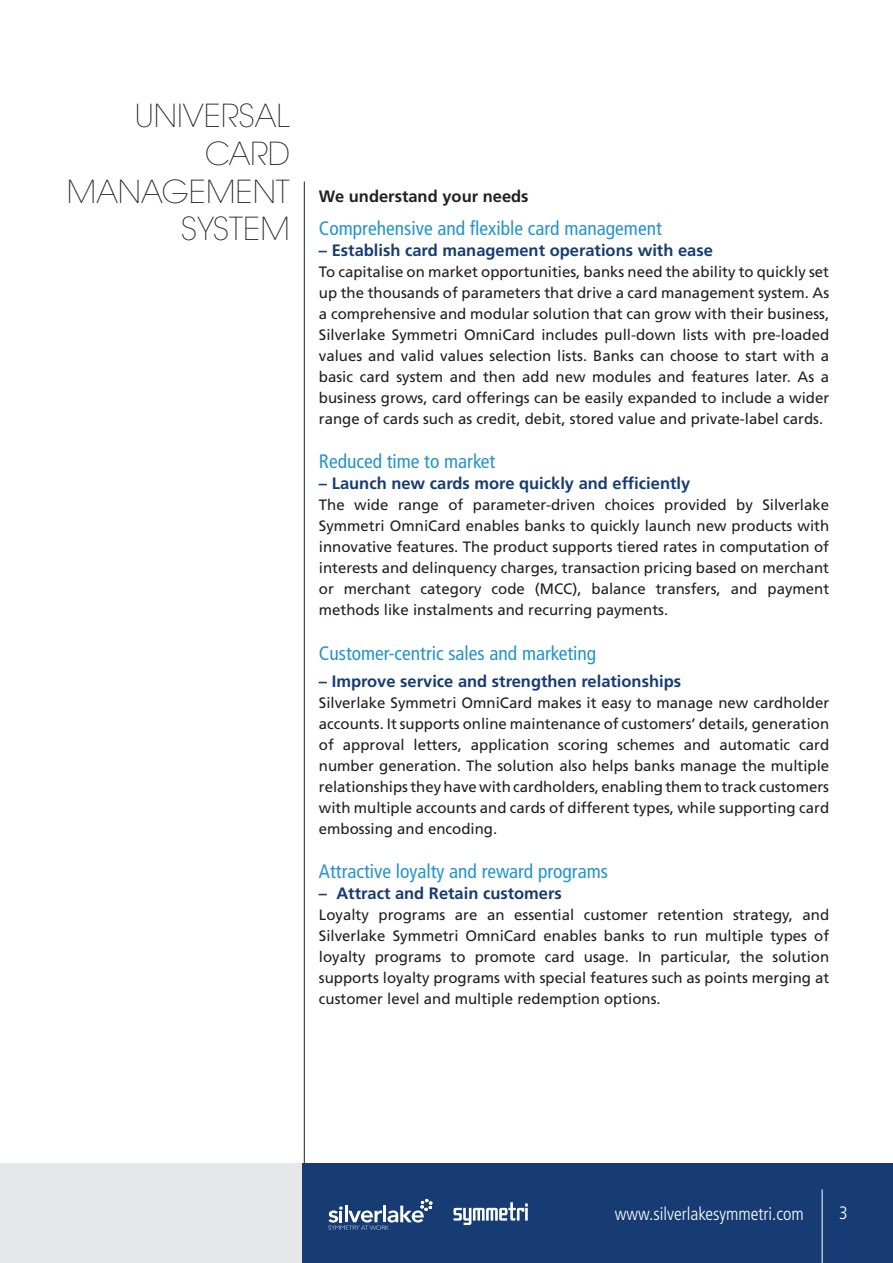
<style>
.page{position:relative;width:893px;height:1263px;background:#fff}
.page>*{position:absolute;margin:0;border:0;box-sizing:border-box;transform-origin:0 0}
.t1{font:200 31.5px/37.8px "ITC Avant Garde Std";color:#231f20;text-align:right}
.t2{font:condensed 19.5px "Frutiger LT Std";color:#2494cd}
.t3{font:300 condensed 18px "Frutiger LT Std";color:#fff}
.t4{font:700 16.5px "Frutiger LT Std";color:#173c73}
.t5{font:700 16.5px "Frutiger LT Std";color:#231f20}
.t6{font:15px/21px "Frutiger LT Std";color:#231f20;text-align:justify}
</style>
<div class="page">
<hr style="left:0;top:1164px;width:1px;height:99px;background:#173c73">
<hr style="left:304px;top:182px;width:1px;height:1027px;background:#231f20">
<div style="left:1px;top:1164px;width:304px;height:99px;background:#e6e7e9"></div>
<div style="left:303px;top:1164px;width:590px;height:99px;background:#173c73"></div>
<svg style="left:328px;top:1199px;width:105px;height:31px"></svg>
<svg style="left:453px;top:1202px;width:75px;height:23px"></svg>
<hr style="left:822px;top:1189px;width:1px;height:74px;background:#fff">
<h1 class="t1" style="left:67px;top:97px;width:224px">UNIVERSAL<br>CARD<br>MANAGEMENT<br>SYSTEM</h1>
<p class="t5" style="left:319px;top:187px;width:211px">We understand your needs</p>
<h2 class="t2" style="left:319px;top:217px;width:344px">Comprehensive and flexible card management</h2>
<p class="t4" style="left:319px;top:240px;width:395px">– Establish card management operations with ease</p>
<p class="t6" style="left:319px;top:261px;width:512px">To capitalise on market opportunities, banks need the ability to quickly set up the thousands of parameters that drive a card management system. As a comprehensive and modular solution that can grow with their business, Silverlake Symmetri OmniCard includes pull-down lists with pre-loaded values and valid values selection lists. Banks can choose to start with a basic card system and then add new modules and features later. As a business grows, card offerings can be easily expanded to include a wider range of cards such as credit, debit, stored value and private-label cards.</p>
<h2 class="t2" style="left:319px;top:450px;width:178px">Reduced time to market</h2>
<p class="t4" style="left:319px;top:474px;width:373px">– Launch new cards more quickly and efficiently</p>
<p class="t6" style="left:319px;top:495px;width:512px">The wide range of parameter-driven choices provided by Silverlake Symmetri OmniCard enables banks to quickly launch new products with innovative features. The product supports tiered rates in computation of interests and delinquency charges, transaction pricing based on merchant or merchant category code (MCC), balance transfers, and payment methods like instalments and recurring payments.</p>
<h2 class="t2" style="left:319px;top:642px;width:279px">Customer-centric sales and marketing</h2>
<p class="t4" style="left:319px;top:671px;width:364px">– Improve service and strengthen relationships</p>
<p class="t6" style="left:319px;top:692px;width:512px">Silverlake Symmetri OmniCard makes it easy to manage new cardholder accounts. It supports online maintenance of customers’ details, generation of approval letters, application scoring schemes and automatic card number generation. The solution also helps banks manage the multiple relationships they have with cardholders, enabling them to track customers with multiple accounts and cards of different types, while supporting card embossing and encoding.</p>
<h2 class="t2" style="left:319px;top:860px;width:291px">Attractive loyalty and reward programs</h2>
<p class="t4" style="left:319px;top:884px;width:244px">– Attract and Retain customers</p>
<p class="t6" style="left:319px;top:904px;width:512px">Loyalty programs are an essential customer retention strategy, and Silverlake Symmetri OmniCard enables banks to run multiple types of loyalty programs to promote card usage. In particular, the solution supports loyalty programs with special features such as points merging at customer level and multiple redemption options.</p>
<p class="t3" style="left:615px;top:1203px;width:190px">www.silverlakesymmetri.com</p>
<p class="t3" style="left:839px;top:1203px;width:10px">3</p>
</div>
